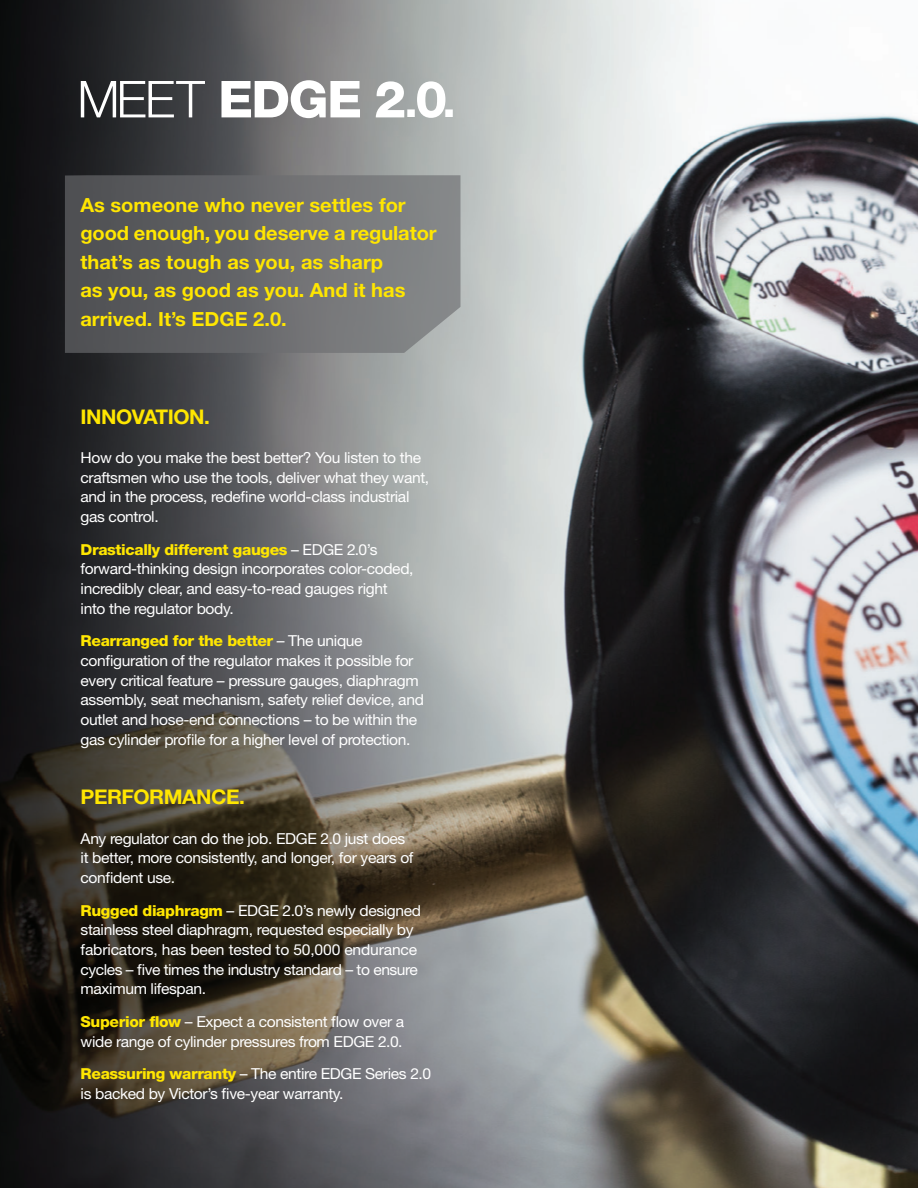
<style>
.page{position:relative;width:918px;height:1188px;background:#fff}
.page>*{position:absolute;margin:0;border:0;box-sizing:border-box;transform-origin:0 0}
.t1{font:800 51px "Helvetica Neue LT Std";color:#fff}
.t2{font:700 20.25px "Helvetica Neue LT Std";letter-spacing:-.025em;color:#ffe601}
.t3{font:700 19.5px/28.5px "Helvetica Neue LT Std";color:#ffe601}
.t4{font:15.15px/19.6px "Helvetica Neue LT Std";letter-spacing:-.025em;color:#fff}
.s1{font-weight:300}
.s2{font-size:40.5px}
.s3{font-weight:800;color:#ffe601}
</style>
<div class="page">
<img style="left:0;top:0;width:918px;height:1188px">
<svg style="left:65px;top:175px;width:396px;height:178px;background:#6a6c6e"></svg>
<p class="t1" style="left:77px;top:69px;width:380px"><span class="s1">MEET</span> EDGE 2<span class="s2">.</span>0<span class="s2">.</span></p>
<p class="t3" style="left:80px;top:190px;width:358px">As someone who never settles for good enough, you deserve a regulator that’s as tough as you, as sharp<br>as you, as good as you. And it has arrived. It’s EDGE 2.0.</p>
<p class="t2" style="left:81px;top:404px;width:131px">INNOVATION.</p>
<p class="t4" style="left:81px;top:448px;width:350px">How do you make the best better? You listen to the craftsmen who use the tools, deliver what they want, and in the process, redefine world-class industrial gas control.</p>
<p class="t4" style="left:81px;top:539px;width:335px"><span class="s3">Drastically different gauges</span> – EDGE 2.0’s forward-thinking design incorporates color-coded, incredibly clear, and easy-to-read gauges right into the regulator body.</p>
<p class="t4" style="left:81px;top:631px;width:345px"><span class="s3">Rearranged for the better</span> – The unique configuration of the regulator makes it possible for every critical feature – pressure gauges, diaphragm assembly, seat mechanism, safety relief device, and outlet and hose-end connections – to be within the gas cylinder profile for a higher level of protection.</p>
<p class="t2" style="left:81px;top:785px;width:166px">PERFORMANCE.</p>
<p class="t4" style="left:81px;top:828px;width:335px">Any regulator can do the job. EDGE 2.0 just does it better, more consistently, and longer, for years of confident use.</p>
<p class="t4" style="left:81px;top:900px;width:342px"><span class="s3">Rugged diaphragm</span> – EDGE 2.0’s newly designed stainless steel diaphragm, requested especially by fabricators, has been tested to 50,000 endurance cycles – five times the industry standard – to ensure maximum lifespan.</p>
<p class="t4" style="left:81px;top:1011px;width:325px"><span class="s3">Superior flow</span> – Expect a consistent flow over a wide range of cylinder pressures from EDGE 2.0.</p>
<p class="t4" style="left:81px;top:1064px;width:352px"><span class="s3">Reassuring warranty</span> – The entire EDGE Series 2.0 is backed by Victor’s five-year warranty.</p>
</div>
